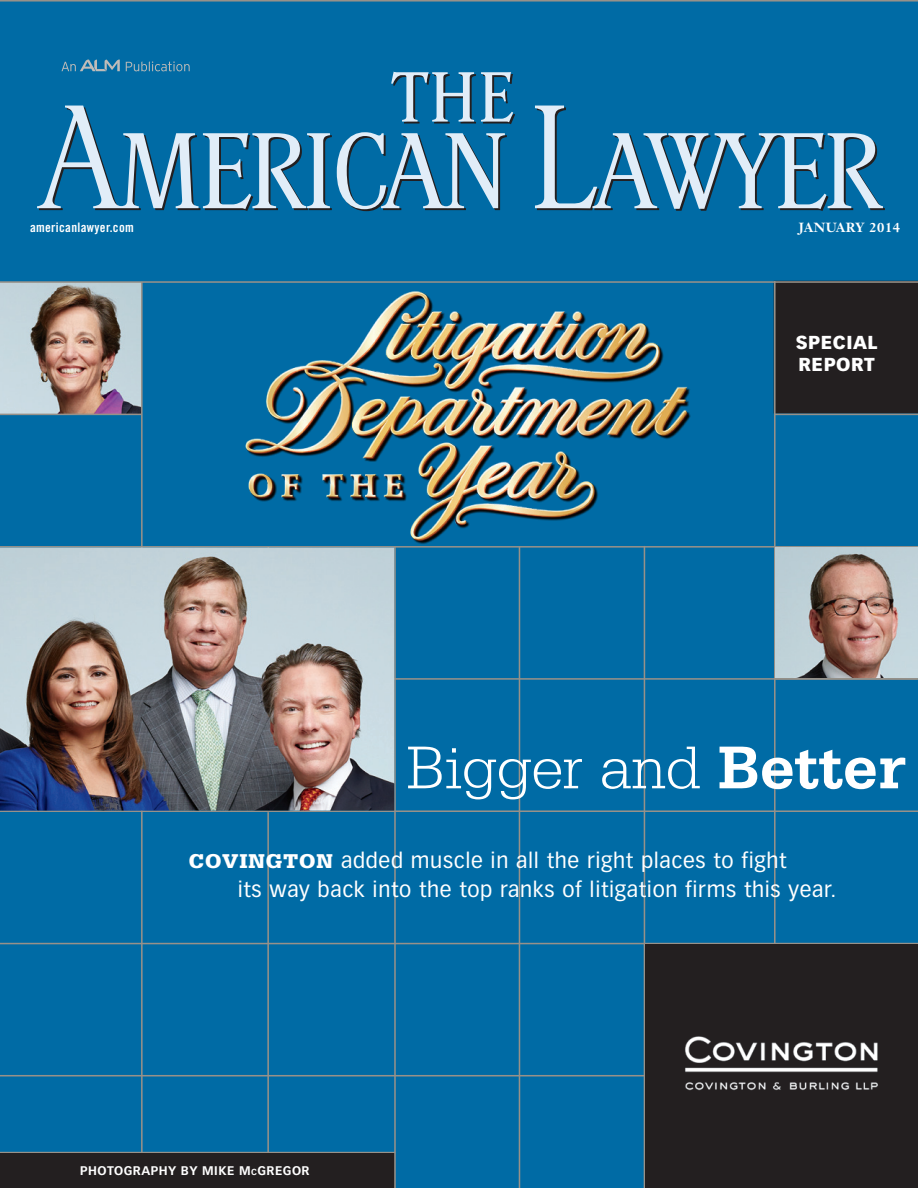
<style>
.page{position:relative;width:918px;height:1188px;background:#006ba5}
.page>*{position:absolute;margin:0;border:0;box-sizing:border-box;transform-origin:0 0}
.t1{font:300 63.75px "Serifa Std";letter-spacing:-.01em;color:#fff}
.t2{font:21.15px/28.8px "Vectora LT Std";letter-spacing:.03em;color:#fff}
.t3{font:900 18.45px/21.5px "Vectora LT Std";letter-spacing:.03em;color:#fff}
.t4{font:13.05px "Trade Gothic LT Std Bd Cn 20";letter-spacing:.025em;color:#fff}
.t5{font:700 13.05px "Janson Text LT Std";letter-spacing:.04em;color:#fff}
.t6{font:700 12.3px "Vectora LT Std";letter-spacing:.04em;color:#fff}
.s1{font-weight:700}
.s2{font-family:"Serifa Std";font-weight:900}
.s3{font-size:8.55px}
</style>
<div class="page">
<div style="left:774px;top:282px;width:143px;height:131px;background:#231f20"></div>
<div style="left:774px;top:281px;width:144px;height:133px;border:2px solid #231f20"></div>
<img style="left:0;top:283px;width:141px;height:130px">
<hr style="left:775px;top:414px;width:143px;height:1px;background:#979189">
<img style="left:245px;top:280px;width:573px;height:291px">
<hr style="left:0;top:810px;width:918px;height:2px;background:#979189">
<hr style="left:0;top:1152px;width:395px;height:1px;background:#979189">
<hr style="left:141px;top:282px;width:2px;height:906px;background:#979189">
<hr style="left:0;top:943px;width:918px;height:1px;background:#979189">
<hr style="left:0;top:546px;width:918px;height:2px;background:#979189">
<hr style="left:0;top:0;width:918px;height:2px;background:#979189">
<hr style="left:0;top:414px;width:141px;height:1px;background:#979189">
<div style="left:0;top:1154px;width:395px;height:34px;background:#231f20"></div>
<hr style="left:774px;top:281px;width:2px;height:862px;background:#979189">
<hr style="left:0;top:678px;width:918px;height:2px;background:#979189">
<hr style="left:0;top:1075px;width:918px;height:1px;background:#979189">
<hr style="left:394px;top:547px;width:2px;height:641px;background:#979189">
<svg style="left:535px;top:106px;width:350px;height:105px"></svg>
<hr style="left:0;top:281px;width:918px;height:2px;background:#979189">
<img style="left:0;top:548px;width:394px;height:263px">
<img style="left:775px;top:548px;width:143px;height:130px">
<svg style="left:37px;top:60px;width:478px;height:151px"></svg>
<hr style="left:519px;top:546px;width:1px;height:642px;background:#979189">
<hr style="left:644px;top:546px;width:1px;height:642px;background:#979189">
<hr style="left:267px;top:812px;width:2px;height:341px;background:#979189">
<img style="left:645px;top:945px;width:273px;height:243px">
<p class="t4" style="left:30px;top:219px;width:105px">americanlawyer.com</p>
<p class="t5" style="left:799px;top:219px;width:103px">JANUARY 2014</p>
<p class="t3" style="left:796px;top:332px;width:83px">SPECIAL<br>REPORT</p>
<h1 class="t1" style="left:406px;top:732px;width:501px">Bigger and <span class="s1">Better</span></h1>
<p class="t2" style="left:238px;top:846px;width:600px;text-indent:-49px"><span class="s2">COVINGTON</span> added muscle in all the right places to fight<br>its way back into the top ranks of litigation firms this year.</p>
<p class="t6" style="left:80px;top:1163px;width:231px">PHOTOGRAPHY BY MIKE M<span class="s3">c</span>GREGOR</p>
</div>
